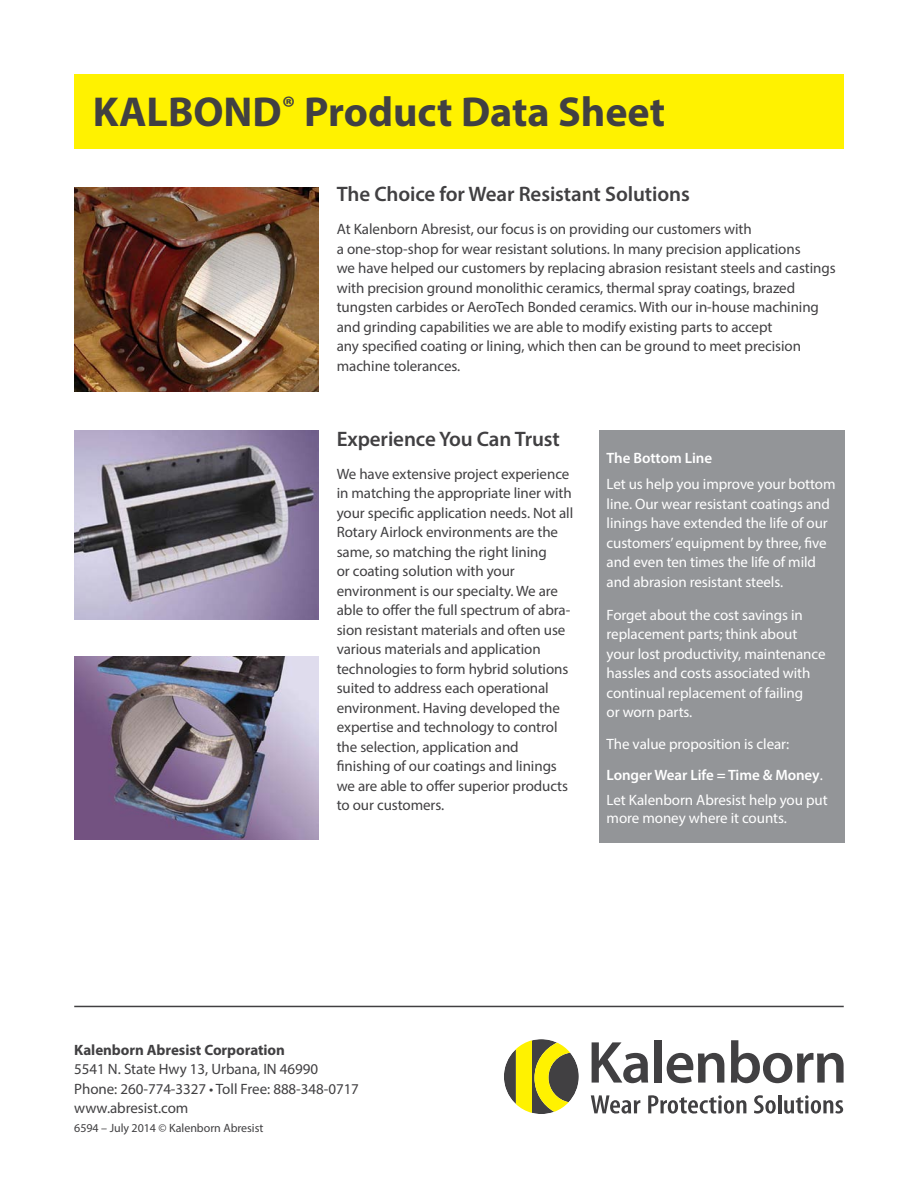
<style>
.page{position:relative;width:918px;height:1188px;background:#fff}
.page>*{position:absolute;margin:0;border:0;box-sizing:border-box;transform-origin:0 0}
.t1{font:700 42px "Myriad Pro";color:#414042}
.t2{font:600 21px "Myriad Pro";letter-spacing:-.005em;color:#414042}
.t3{font:15px/19.5px "Myriad Pro";letter-spacing:-.005em;color:#414042}
.t4{font:15px/19.5px "Myriad Pro";letter-spacing:-.005em;color:#fff}
.t5{font:700 15px "Myriad Pro";letter-spacing:-.005em;color:#414042}
.t6{font:600 15px "Myriad Pro";letter-spacing:-.005em;color:#fff}
.t7{font:12px "Myriad Pro";letter-spacing:-.005em;color:#414042}
.s1{font-weight:600}
</style>
<div class="page">
<div style="left:74px;top:74px;width:770px;height:74px;background:#fff200"></div>
<hr style="left:74px;top:1006px;width:770px;height:1px;background:#414042">
<svg style="left:504px;top:1039px;width:75px;height:75px"></svg>
<svg style="left:592px;top:1042px;width:56px;height:41px"></svg>
<div style="left:654px;top:1040px;width:8px;height:43px;background:#414042"></div>
<svg style="left:667px;top:1053px;width:57px;height:30px"></svg>
<svg style="left:731px;top:1040px;width:113px;height:43px"></svg>
<svg style="left:591px;top:1095px;width:49px;height:19px"></svg>
<svg style="left:648px;top:1095px;width:98px;height:19px"></svg>
<svg style="left:754px;top:1095px;width:22px;height:19px"></svg>
<hr style="left:778px;top:1095px;width:3px;height:18px;background:#414042">
<svg style="left:784px;top:1095px;width:59px;height:19px"></svg>
<img style="left:75px;top:431px;width:243px;height:188px">
<img style="left:75px;top:188px;width:244px;height:204px">
<img style="left:74px;top:656px;width:245px;height:183px">
<div style="left:599px;top:430px;width:245px;height:412px;background:#939598"></div>
<h1 class="t1" style="left:93px;top:84px;width:574px">KALBOND<sup>®</sup> Product Data Sheet</h1>
<h2 class="t2" style="left:337px;top:181px;width:355px">The Choice for Wear Resistant Solutions</h2>
<p class="t3" style="left:337px;top:219px;width:500px">At Kalenborn Abresist, our focus is on providing our customers with<br>a one-stop-shop for wear resistant solutions. In many precision applications<br>we have helped our customers by replacing abrasion resistant steels and castings with precision ground monolithic ceramics, thermal spray coatings, brazed tungsten carbides or AeroTech Bonded ceramics. With our in-house machining and grinding capabilities we are able to modify existing parts to accept<br>any specified coating or lining, which then can be ground to meet precision machine tolerances.</p>
<h2 class="t2" style="left:337px;top:425px;width:225px">Experience You Can Trust</h2>
<p class="t3" style="left:337px;top:464px;width:238px">We have extensive project experience in matching the appropriate liner with your specific application needs. Not all Rotary Airlock environments are the same, so matching the right lining<br>or coating solution with your environment is our specialty. We are able to offer the full spectrum of abra&shy;sion resistant materials and often use various materials and application technologies to form hybrid solutions suited to address each operational environment. Having developed the expertise and technology to control the selection, application and finishing of our coatings and linings we are able to offer superior products to our customers.</p>
<p class="t6" style="left:607px;top:448px;width:107px">The Bottom Line</p>
<p class="t4" style="left:607px;top:474px;width:231px">Let us help you improve your bottom line. Our wear resistant coatings and linings have extended the life of our customers’ equipment by three, five and even ten times the life of mild and abrasion resistant steels.</p>
<p class="t4" style="left:607px;top:605px;width:220px">Forget about the cost savings in replacement parts; think about your lost productivity, maintenance hassles and costs associated with continual replacement of failing<br>or worn parts.</p>
<p class="t4" style="left:607px;top:728px;width:218px;line-height:31.5px">The value proposition is clear:<br><span class="s1">Longer Wear Life = Time &amp; Money</span>.</p>
<p class="t4" style="left:607px;top:791px;width:223px;line-height:18px">Let Kalenborn Abresist help you put more money where it counts.</p>
<p class="t5" style="left:74px;top:1040px;width:212px">Kalenborn Abresist Corporation</p>
<p class="t3" style="left:74px;top:1059px;width:286px">5541 N. State Hwy 13, Urbana, IN 46990<br>Phone: 260-774-3327 • Toll Free: 888-348-0717 www.abresist.com</p>
<p class="t7" style="left:74px;top:1120px;width:191px">6594 – July 2014 © Kalenborn Abresist</p>
</div>
